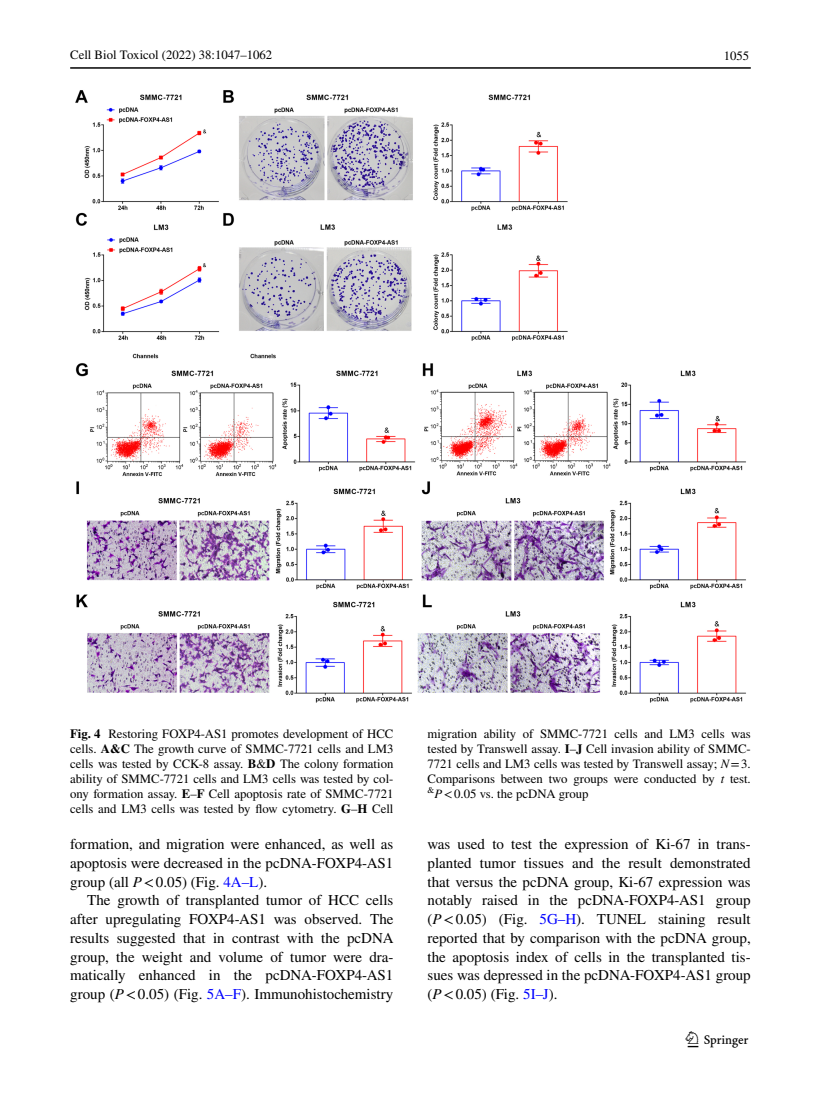
<style>
.page{position:relative;width:821px;height:1106px;background:#fff}
.page>*{position:absolute;margin:0;border:0;box-sizing:border-box;transform-origin:0 0}
.t1{font:22.5px "Springnew Regular 3";color:#000}
.t2{font:15px/18.8px "STIX Regular 2";color:#000;text-align:justify}
.t3{font:12.75px/15px "STIX Regular 2";color:#000;text-align:justify}
.t4{font:12.75px "STIX";letter-spacing:-.005em;color:#000}
.s1{font-family:"STIX";font-weight:700}
.s2{font-family:"STIX";font-style:italic}
.s3{color:#00f}
</style>
<div class="page">
<hr style="left:70px;top:67px;width:680px;height:2px;background:#000">
<img style="left:75px;top:90px;width:671px;height:613px">
<p class="t4" style="left:70px;top:46px;width:203px">Cell Biol Toxicol (2022) 38:1047–1062</p>
<p class="t4" style="left:724px;top:47px;width:27px">1055</p>
<p class="t3" style="left:70px;top:727px;width:325px"><span class="s1">Fig. 4</span> Restoring FOXP4-AS1 promotes development of HCC cells. <span class="s1">A&amp;C</span> The growth curve of SMMC-7721 cells and LM3 cells was tested by CCK-8 assay. <span class="s1">B</span>&amp;<span class="s1">D</span> The colony formation ability of SMMC-7721 cells and LM3 cells was tested by col&shy;ony formation assay. <span class="s1">E</span>–<span class="s1">F</span> Cell apoptosis rate of SMMC-7721 cells and LM3 cells was tested by flow cytometry. <span class="s1">G</span>–<span class="s1">H</span> Cell</p>
<p class="t3" style="left:427px;top:727px;width:325px">migration ability of SMMC-7721 cells and LM3 cells was tested by Transwell assay. <span class="s1">I</span>–<span class="s1">J</span> Cell invasion ability of SMMC-7721 cells and LM3 cells was tested by Transwell assay; <span class="s2">N</span>=3.<br>Comparisons between two groups were conducted by <span class="s2">t</span> test. <sup>&amp;</sup><span class="s2">P</span>&lt;0.05 vs. the pcDNA group</p>
<p class="t2" style="left:70px;top:835px;width:325px">formation, and migration were enhanced, as well as apoptosis were decreased in the pcDNA-FOXP4-AS1 group (all <span class="s2">P</span>&lt;0.05) (Fig. <span class="s3">4A–L</span>).</p>
<p class="t2" style="left:70px;top:892px;width:325px;text-indent:17px">The growth of transplanted tumor of HCC cells after upregulating FOXP4-AS1 was observed. The results suggested that in contrast with the pcDNA group, the weight and volume of tumor were dra&shy;matically enhanced in the pcDNA-FOXP4-AS1 group (<span class="s2">P</span>&lt;0.05) (Fig. <span class="s3">5A–F</span>). Immunohistochemistry</p>
<p class="t2" style="left:427px;top:835px;width:325px">was used to test the expression of Ki-67 in trans&shy;planted tumor tissues and the result demonstrated that versus the pcDNA group, Ki-67 expression was notably raised in the pcDNA-FOXP4-AS1 group (<span class="s2">P</span>&lt;0.05) (Fig. <span class="s3">5G–H</span>). TUNEL staining result reported that by comparison with the pcDNA group, the apoptosis index of cells in the transplanted tis&shy;sues was depressed in the pcDNA-FOXP4-AS1 group (<span class="s2">P</span>&lt;0.05) (Fig. <span class="s3">5I–J</span>).</p>
<h1 class="t1" style="left:687px;top:1031px;width:62px">1 3</h1>
</div>
